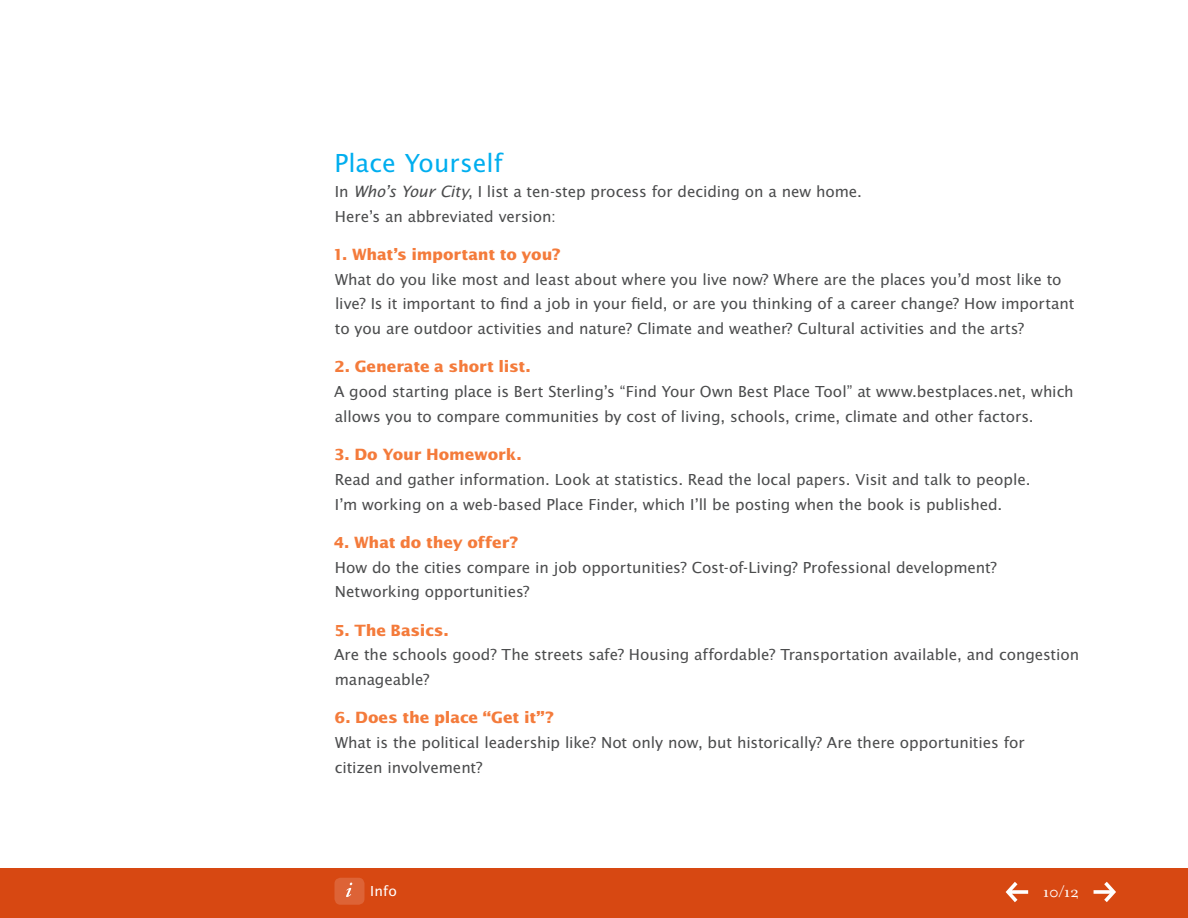
<style>
.page{position:relative;width:1188px;height:918px;background:#fff}
.page>*{position:absolute;margin:0;border:0;box-sizing:border-box;transform-origin:0 0}
.t1{font:27px "Lucida Sans EFOP";color:#00aeef}
.t2{font:18px "Filosofia";color:#fff}
.t3{font:700 16.8px "Lucida Sans EFOP";letter-spacing:-.01em;color:#f47b3b}
.t4{font:16.5px/24.8px "Lucida Sans EFOP";letter-spacing:-.005em;color:#4b4c4d}
.t5{font:15px "Lucida Sans EFOP";color:#fff}
.s1{font-style:italic;font-size:16.8px}
.s2{font-size:16.5px}
</style>
<div class="page">
<div style="left:0;top:869px;width:1188px;height:49px;background:#d74812"></div>
<div style="left:334px;top:878px;width:30px;height:27px;background:#dd6336;border-radius:6px"></div>
<svg style="left:346px;top:883px;width:6px;height:14px"></svg>
<svg style="left:1006px;top:882px;width:22px;height:20px"></svg>
<svg style="left:1094px;top:882px;width:22px;height:20px"></svg>
<h1 class="t1" style="left:334px;top:148px;width:170px">Place Yourself</h1>
<p class="t4" style="left:335px;top:180px;width:529px">In <span class="s1">Who’s Your City</span>, I list a ten-step process for deciding on a new home.<br>Here’s an abbreviated version:</p>
<p class="t3" style="left:333px;top:245px;width:229px"><span class="s2">1.</span> What’s important to you?</p>
<p class="t4" style="left:335px;top:268px;width:741px">What do you like most and least about where you live now? Where are the places you’d most like to live? Is it important to find a job in your field, or are you thinking of a career change? How important to you are outdoor activities and nature? Climate and weather? Cultural activities and the arts?</p>
<p class="t3" style="left:335px;top:357px;width:198px"><span class="s2">2.</span> Generate a short list.</p>
<p class="t4" style="left:334px;top:380px;width:741px">A good starting place is Bert Sterling’s “Find Your Own Best Place Tool” at www.bestplaces.net, which allows you to compare communities by cost of living, schools, crime, climate and other factors.</p>
<p class="t3" style="left:334px;top:445px;width:189px"><span class="s2">3.</span> Do Your Homework.</p>
<p class="t4" style="left:335px;top:468px;width:697px">Read and gather information. Look at statistics. Read the local papers. Visit and talk to people.<br>I’m working on a web-based Place Finder, which I’ll be posting when the book is published.</p>
<p class="t3" style="left:334px;top:533px;width:186px"><span class="s2">4.</span> What do they offer?</p>
<p class="t4" style="left:335px;top:556px;width:664px">How do the cities compare in job opportunities? Cost-of-Living? Professional development?<br>Networking opportunities?</p>
<p class="t3" style="left:334px;top:620px;width:116px"><span class="s2">5.</span> The Basics.</p>
<p class="t4" style="left:334px;top:643px;width:747px">Are the schools good? The streets safe? Housing affordable? Transportation available, and congestion manageable?</p>
<p class="t3" style="left:335px;top:708px;width:220px"><span class="s2">6.</span> Does the place “Get it”?</p>
<p class="t4" style="left:335px;top:731px;width:691px">What is the political leadership like? Not only now, but historically? Are there opportunities for citizen involvement?</p>
<p class="t5" style="left:370px;top:883px;width:28px">Info</p>
<p class="t2" style="left:1043px;top:881px;width:37px">10/12</p>
</div>
